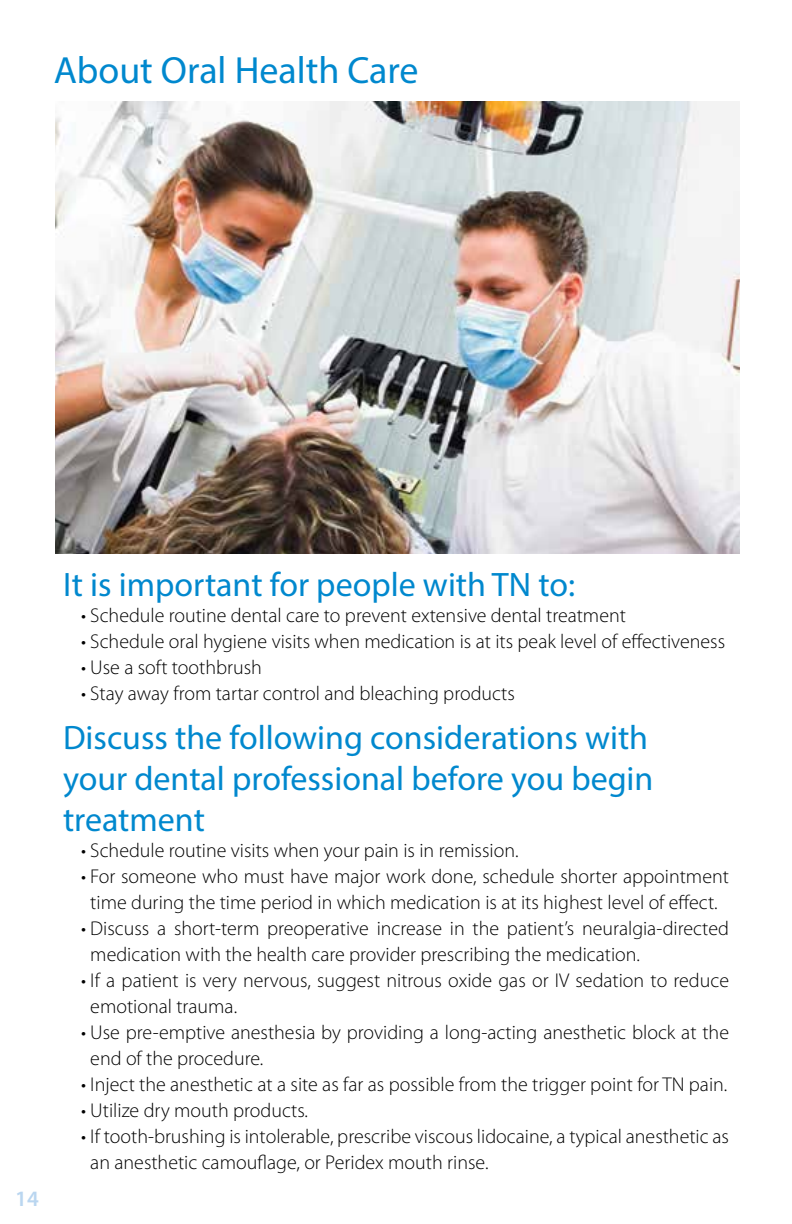
<style>
.page{position:relative;width:792px;height:1224px;background:#fff}
.page>*{position:absolute;margin:0;border:0;box-sizing:border-box;transform-origin:0 0}
.t1{font:38px "Myriad Pro";color:#0088ce}
.t2{font:34px/40.8px "Myriad Pro";color:#0088ce}
.t3{font:600 22px "Myriad Pro";color:#bad6f0}
.t4{font:300 20px/26px "Myriad Pro";color:#000}
</style>
<div class="page">
<img style="left:55px;top:102px;width:684px;height:452px">
<h1 class="t1" style="left:54px;top:46px;width:366px">About Oral Health Care</h1>
<p class="t3" style="left:15px;top:1185px;width:25px">14</p>
<h2 class="t2" style="left:63px;top:563px;width:514px">It is important for people with TN to:</h2>
<p class="t4" style="left:81px;top:602px;width:546px">• Schedule routine dental care to prevent extensive dental treatment</p>
<p class="t4" style="left:81px;top:628px;width:646px">• Schedule oral hygiene visits when medication is at its peak level of effectiveness</p>
<p class="t4" style="left:81px;top:654px;width:182px">• Use a soft toothbrush</p>
<p class="t4" style="left:81px;top:680px;width:435px">• Stay away from tartar control and bleaching products</p>
<h2 class="t2" style="left:63px;top:717px;width:592px">Discuss the following considerations with your dental professional before you begin treatment</h2>
<p class="t4" style="left:81px;top:837px;width:439px">• Schedule routine visits when your pain is in remission.</p>
<p class="t4" style="left:81px;top:863px;width:649px;text-align:center">• For someone who must have major work done, schedule shorter appointment time during the time period in which medication is at its highest level of effect.</p>
<p class="t4" style="left:90px;top:915px;width:640px;text-indent:-9px">• Discuss a short-term preoperative increase in the patient’s neuralgia-directed medication with the health care provider prescribing the medication.</p>
<p class="t4" style="left:90px;top:967px;width:640px;text-indent:-9px">• If a patient is very nervous, suggest nitrous oxide gas or IV sedation to reduce emotional trauma.</p>
<p class="t4" style="left:90px;top:1019px;width:640px;text-indent:-9px">• Use pre-emptive anesthesia by providing a long-acting anesthetic block at the end of the procedure.</p>
<p class="t4" style="left:81px;top:1071px;width:648px">• Inject the anesthetic at a site as far as possible from the trigger point for TN pain.</p>
<p class="t4" style="left:81px;top:1097px;width:229px">• Utilize dry mouth products.</p>
<p class="t4" style="left:90px;top:1123px;width:640px;text-indent:-9px">• If tooth-brushing is intolerable, prescribe viscous lidocaine, a typical anesthetic as an anesthetic camouflage, or Peridex mouth rinse.</p>
</div>
